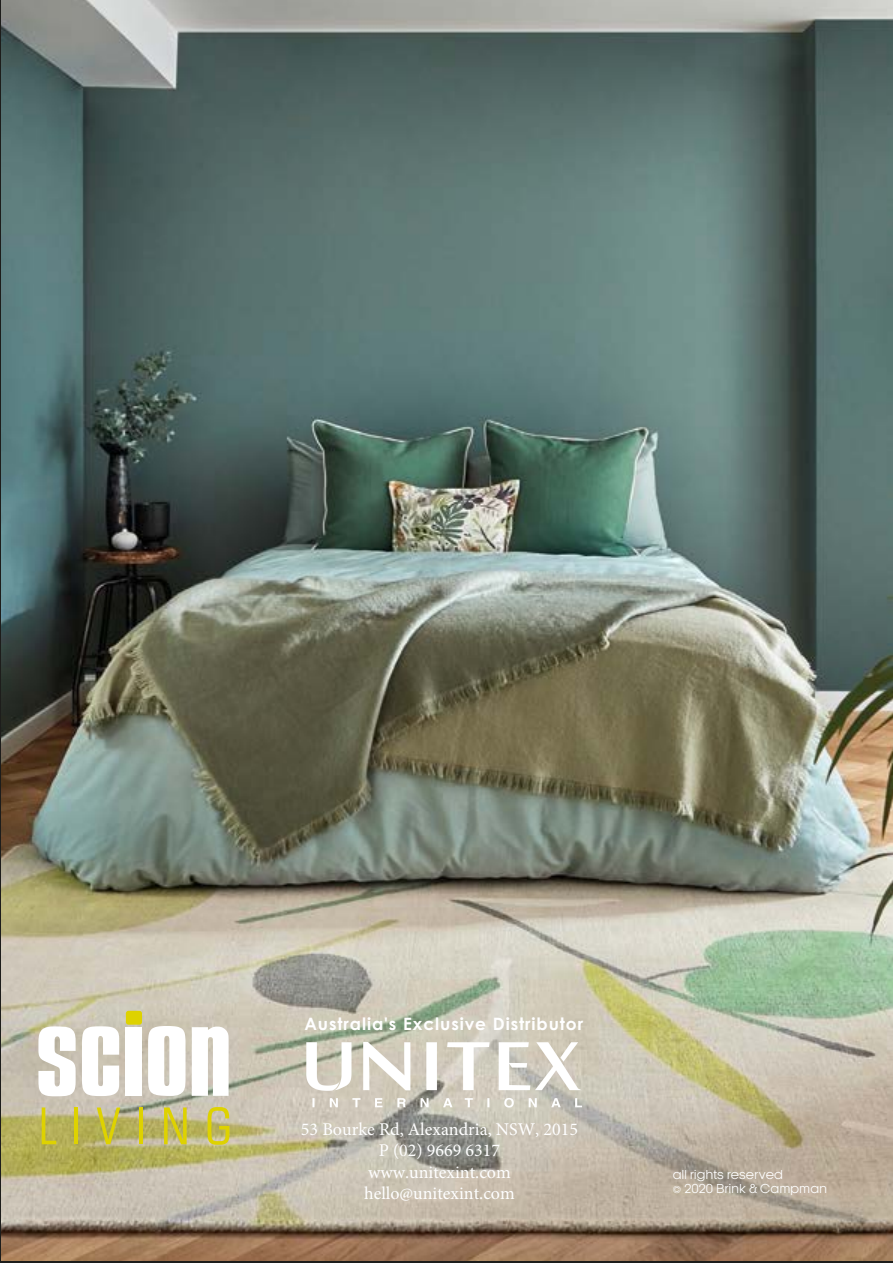
<style>
.page{position:relative;width:893px;height:1263px;background:#fff}
.page>*{position:absolute;margin:0;border:0;box-sizing:border-box;transform-origin:0 0}
.t1{font:18px/21.5px "Minion Pro";color:#fff;text-align:center}
.t2{font:700 17.1px "Century Gothic";letter-spacing:.055em;color:#fff}
.t3{font:12px/14.4px "Kamerik 105";letter-spacing:.025em;color:#fff}
</style>
<div class="page">
<img style="left:1px;top:0;width:892px;height:1260px">
<svg style="left:38px;top:1026px;width:38px;height:70px"></svg>
<svg style="left:82px;top:1026px;width:37px;height:70px"></svg>
<div style="left:126px;top:1027px;width:16px;height:69px;background:#fff"></div>
<svg style="left:148px;top:1026px;width:38px;height:70px"></svg>
<svg style="left:192px;top:1026px;width:37px;height:70px"></svg>
<div style="left:126px;top:1011px;width:16px;height:14px;background:#ded200;border-radius:3px"></div>
<svg style="left:42px;top:1107px;width:14px;height:37px"></svg>
<hr style="left:74px;top:1107px;width:4px;height:37px;background:#ded200">
<svg style="left:97px;top:1107px;width:23px;height:37px"></svg>
<hr style="left:139px;top:1107px;width:4px;height:37px;background:#ded200">
<svg style="left:164px;top:1107px;width:23px;height:37px"></svg>
<svg style="left:208px;top:1107px;width:21px;height:38px"></svg>
<img style="left:302px;top:1038px;width:287px;height:74px">
<p class="t2" style="left:304px;top:1011px;width:280px">Australia's Exclusive Distributor</p>
<p class="t1" style="left:301px;top:1118px;width:279px">53 Bourke Rd, Alexandria, NSW, 2015<br>P (02) 9669 6317<br>www.unitexint.com hello@unitexint.com</p>
<p class="t3" style="left:673px;top:1167px;width:156px">all rights reserved<br>© 2020 Brink &amp; Campman</p>
</div>
